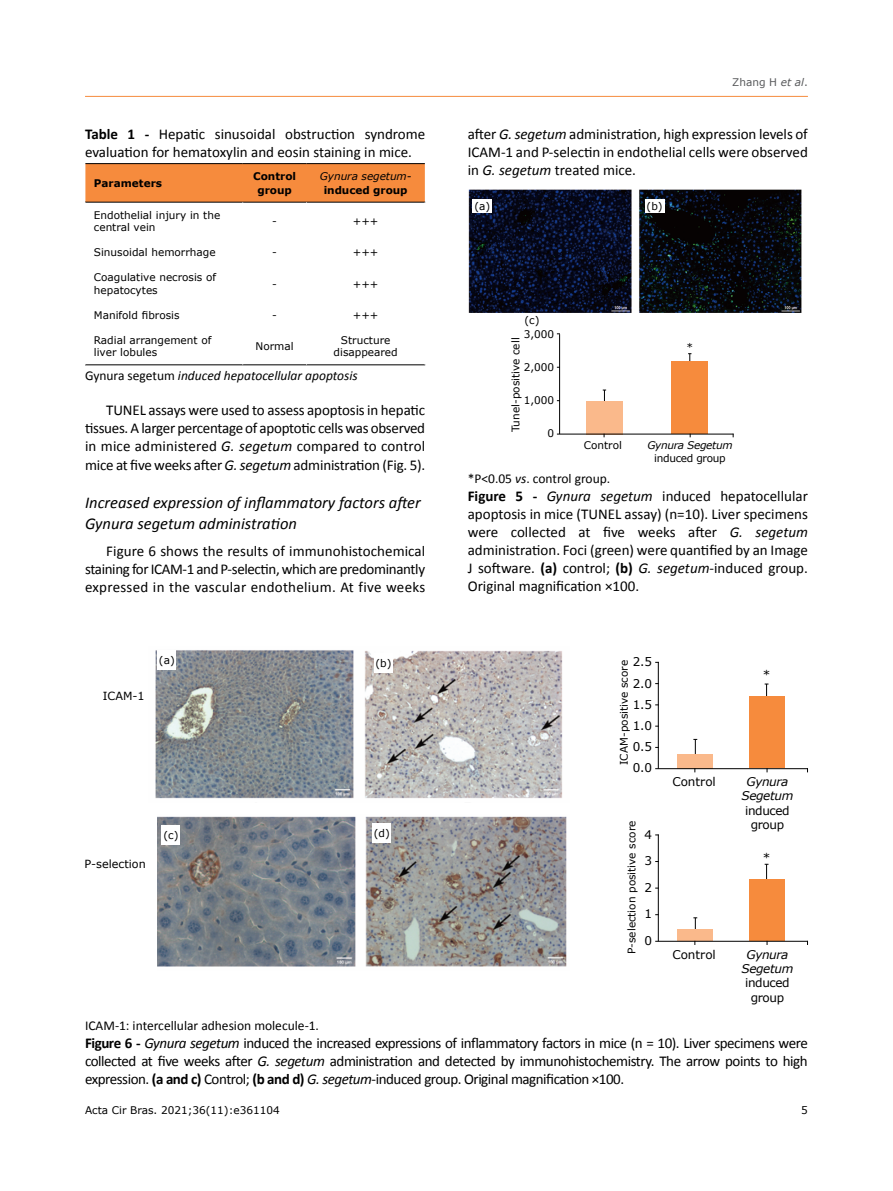
<style>
.page{position:relative;width:893px;height:1191px;background:#fff}
.page>*{position:absolute;margin:0;border:0;box-sizing:border-box;transform-origin:0 0}
.t1{font:italic 16.5px/21.1px "Calibri";color:#000}
.t2{font:15px/18px "Calibri";color:#000;text-align:justify}
.t3{font:13.5px "Calibri";color:#000}
.t4{font:italic 13.5px "Calibri";color:#000}
.t5{font:12px/21.1px "Verdana";letter-spacing:-.03em;color:#000;text-align:center}
.t6{font:italic 12px/14.4px "Verdana";letter-spacing:-.03em;color:#000;text-align:center}
.t7{font:12px "Verdana";color:#000}
.t8{font:11.25px "Verdana";color:#000}
.t9{font:10.5px/12.6px "Verdana";color:#000}
.t10{font:700 10.5px/13.5px "Verdana";color:#000;text-align:center}
.t11{font:italic 10.5px "Verdana";letter-spacing:-.015em;color:#000}
.t12{font:10.5px "Verdana";letter-spacing:-.03em;color:#000}
.t13{font:10.5px "Verdana";color:#58595b}
.s1{font-weight:700}
.s2{font-style:normal}
.s3{font-style:italic}
</style>
<div class="page">
<hr style="left:85px;top:96px;width:723px;height:1px;background:#f68b3d">
<div style="left:85px;top:164px;width:340px;height:38px;background:#f68b3d"></div>
<hr style="left:85px;top:163px;width:158px;height:1px;background:#000">
<hr style="left:243px;top:163px;width:64px;height:1px;background:#000">
<hr style="left:307px;top:163px;width:118px;height:1px;background:#000">
<hr style="left:85px;top:202px;width:158px;height:1px;background:#000">
<hr style="left:243px;top:202px;width:64px;height:1px;background:#000">
<hr style="left:307px;top:202px;width:118px;height:1px;background:#000">
<hr style="left:85px;top:364px;width:158px;height:1px;background:#000">
<hr style="left:243px;top:364px;width:64px;height:1px;background:#000">
<hr style="left:307px;top:364px;width:118px;height:1px;background:#000">
<hr style="left:85px;top:202px;width:1px;height:37px;background:#fff">
<hr style="left:242px;top:202px;width:1px;height:37px;background:#fff">
<hr style="left:306px;top:202px;width:1px;height:37px;background:#fff">
<hr style="left:424px;top:202px;width:1px;height:37px;background:#fff">
<img style="left:468px;top:190px;width:334px;height:122px">
<div style="left:473px;top:199px;width:19px;height:14px;background:#fff"></div>
<div style="left:645px;top:199px;width:19px;height:14px;background:#fff"></div>
<svg style="left:688px;top:353px;width:3px;height:8px"></svg>
<svg style="left:603px;top:390px;width:3px;height:11px"></svg>
<div style="left:672px;top:361px;width:36px;height:73px;background:#f68b3d"></div>
<div style="left:586px;top:401px;width:37px;height:33px;background:#fab98b"></div>
<hr style="left:559px;top:334px;width:1px;height:100px;background:#000">
<hr style="left:557px;top:434px;width:176px;height:1px;background:#000">
<img style="left:155px;top:650px;width:408px;height:149px">
<svg style="left:765px;top:683px;width:3px;height:13px"></svg>
<svg style="left:765px;top:864px;width:3px;height:15px"></svg>
<svg style="left:693px;top:739px;width:4px;height:15px"></svg>
<svg style="left:693px;top:917px;width:4px;height:12px"></svg>
<div style="left:749px;top:696px;width:35px;height:72px;background:#f68b3d"></div>
<div style="left:749px;top:879px;width:35px;height:61px;background:#f68b3d"></div>
<div style="left:678px;top:754px;width:35px;height:14px;background:#fab98b"></div>
<div style="left:678px;top:929px;width:35px;height:12px;background:#fab98b"></div>
<hr style="left:658px;top:662px;width:1px;height:106px;background:#000">
<hr style="left:658px;top:834px;width:1px;height:107px;background:#000">
<hr style="left:655px;top:768px;width:153px;height:1px;background:#000">
<hr style="left:655px;top:941px;width:153px;height:1px;background:#000">
<div style="left:157px;top:650px;width:19px;height:19px;background:#fff"></div>
<div style="left:374px;top:653px;width:19px;height:19px;background:#fff"></div>
<img style="left:157px;top:816px;width:410px;height:151px">
<div style="left:162px;top:825px;width:18px;height:19px;background:#fff"></div>
<div style="left:372px;top:823px;width:19px;height:19px;background:#fff"></div>
<p class="t2" style="left:85px;top:124px;width:342px"><span class="s1">Table 1 -</span> Hepatic sinusoidal obstruction syndrome evaluation for hematoxylin and eosin staining in mice.</p>
<p class="t10" style="left:94px;top:176px;width:70px">Parameters</p>
<p class="t10" style="left:253px;top:169px;width:45px">Control group</p>
<p class="t11" style="left:320px;top:169px;width:93px">Gynura segetum-</p>
<p class="t10" style="left:324px;top:183px;width:85px">induced group</p>
<p class="t9" style="left:94px;top:208px;width:128px">Endothelial injury in the central vein</p>
<p class="t9" style="left:272px;top:215px;width:6px">-</p>
<p class="t9" style="left:353px;top:215px;width:27px">+++</p>
<p class="t9" style="left:94px;top:246px;width:123px">Sinusoidal hemorrhage</p>
<p class="t9" style="left:272px;top:246px;width:6px">-</p>
<p class="t9" style="left:353px;top:246px;width:27px">+++</p>
<p class="t9" style="left:94px;top:271px;width:124px">Coagulative necrosis of hepatocytes</p>
<p class="t9" style="left:272px;top:277px;width:6px">-</p>
<p class="t9" style="left:353px;top:277px;width:27px">+++</p>
<p class="t9" style="left:94px;top:309px;width:87px">Manifold fibrosis</p>
<p class="t9" style="left:272px;top:309px;width:6px">-</p>
<p class="t9" style="left:353px;top:309px;width:27px">+++</p>
<p class="t9" style="left:94px;top:333px;width:119px">Radial arrangement of liver lobules</p>
<p class="t9" style="left:256px;top:340px;width:40px">Normal</p>
<p class="t9" style="left:334px;top:333px;width:66px;text-align:center">Structure disappeared</p>
<p class="t4" style="left:85px;top:366px;width:274px"><span class="s2">Gynura segetum</span> induced hepatocellular apoptosis</p>
<p class="t2" style="left:85px;top:400px;width:342px;text-indent:21px">TUNEL assays were used to assess apoptosis in hepatic tissues. A larger percentage of apoptotic cells was observed in mice administered <span class="s3">G. segetum</span> compared to control mice at five weeks after <span class="s3">G. segetum</span> administration (Fig. 5).</p>
<p class="t1" style="left:85px;top:491px;width:337px">Increased expression of inflammatory factors after<br>Gynura segetum administration</p>
<p class="t2" style="left:85px;top:541px;width:342px;text-indent:21px">Figure 6 shows the results of immunohistochemical staining for ICAM-1 and P-selectin, which are predominantly expressed in the vascular endothelium. At five weeks</p>
<p class="t8" style="left:103px;top:688px;width:43px">ICAM-1</p>
<p class="t9" style="left:159px;top:653px;width:17px">(a)</p>
<p class="t9" style="left:375px;top:656px;width:18px">(b)</p>
<p class="t8" style="left:84px;top:856px;width:63px">P-selection</p>
<p class="t9" style="left:163px;top:828px;width:17px">(c)</p>
<p class="t9" style="left:374px;top:826px;width:18px">(d)</p>
<p class="t13" style="left:732px;top:75px;width:77px">Zhang H <span class="s3">et al</span>.</p>
<p class="t2" style="left:468px;top:124px;width:342px">after <span class="s3">G. segetum</span> administration, high expression levels of ICAM-1 and P-selectin in endothelial cells were observed in <span class="s3">G. segetum</span> treated mice.</p>
<p class="t9" style="left:474px;top:200px;width:17px">(a)</p>
<p class="t9" style="left:647px;top:200px;width:18px">(b)</p>
<p class="t9" style="left:524px;top:314px;width:17px">(c)</p>
<p class="t9" style="left:524px;top:328px;width:32px">3,000</p>
<p class="t9" style="left:524px;top:361px;width:32px">2,000</p>
<p class="t9" style="left:524px;top:394px;width:32px">1,000</p>
<p class="t9" style="left:548px;top:427px;width:8px">0</p>
<p class="t9" style="left:509px;top:432px;width:96px;rotate:-90deg">Tunel-positive cell</p>
<p class="t9" style="left:686px;top:340px;width:8px">*</p>
<p class="t9" style="left:584px;top:439px;width:40px">Control</p>
<p class="t11" style="left:647px;top:438px;width:87px">Gynura Segetum</p>
<p class="t12" style="left:654px;top:451px;width:73px">induced group</p>
<p class="t3" style="left:468px;top:469px;width:144px">*P&lt;0.05 <span class="s3">vs</span>. control group.</p>
<p class="t2" style="left:468px;top:487px;width:342px"><span class="s1">Figure 5 -</span> <span class="s3">Gynura segetum</span> induced hepatocellular apoptosis in mice (TUNEL assay) (n=10). Liver specimens were collected at five weeks after <span class="s3">G. segetum </span>administration. Foci (green) were quantified by an Image J software. <span class="s1">(a)</span> control; <span class="s1">(b)</span> <span class="s3">G. segetum</span>-induced group.<br>Original magnification ×100.</p>
<p class="t5" style="left:633px;top:651px;width:21px;text-align:justify">2.5<br>2.0<br>1.5<br>1.0<br>0.5<br>0.0</p>
<p class="t9" style="left:618px;top:765px;width:106px;rotate:-90deg">ICAM-positive score</p>
<p class="t9" style="left:625px;top:954px;width:135px;rotate:-90deg">P-selection positive score</p>
<p class="t5" style="left:645px;top:824px;width:9px">4</p>
<p class="t5" style="left:645px;top:850px;width:9px">3</p>
<p class="t5" style="left:645px;top:877px;width:9px">2</p>
<p class="t5" style="left:645px;top:903px;width:9px">1</p>
<p class="t5" style="left:645px;top:930px;width:9px">0</p>
<p class="t5" style="left:763px;top:664px;width:9px">*</p>
<p class="t7" style="left:672px;top:773px;width:45px">Control</p>
<p class="t6" style="left:742px;top:774px;width:53px">Gynura<br>Segetum</p>
<p class="t5" style="left:745px;top:803px;width:46px;line-height:14.4px">induced group</p>
<p class="t5" style="left:763px;top:847px;width:9px">*</p>
<p class="t7" style="left:672px;top:946px;width:45px">Control</p>
<p class="t6" style="left:742px;top:947px;width:53px">Gynura<br>Segetum</p>
<p class="t5" style="left:745px;top:975px;width:46px;line-height:14.4px">induced group</p>
<p class="t3" style="left:85px;top:1016px;width:235px">ICAM-1: intercellular adhesion molecule-1.</p>
<p class="t2" style="left:85px;top:1033px;width:724px"><span class="s1">Figure 6 -</span> <span class="s3">Gynura segetum</span> induced the increased expressions of inflammatory factors in mice (n = 10). Liver specimens were collected at five weeks after <span class="s3">G. segetum</span> administration and detected by immunohistochemistry. The arrow points to high expression. <span class="s1">(a and c)</span> Control; <span class="s1">(b and d)</span> <span class="s3">G. segetum</span>-induced group. Original magnification ×100.</p>
<p class="t9" style="left:85px;top:1103px;width:196px">Acta Cir Bras. 2021;36(11):e361104</p>
<p class="t9" style="left:801px;top:1103px;width:8px">5</p>
</div>
